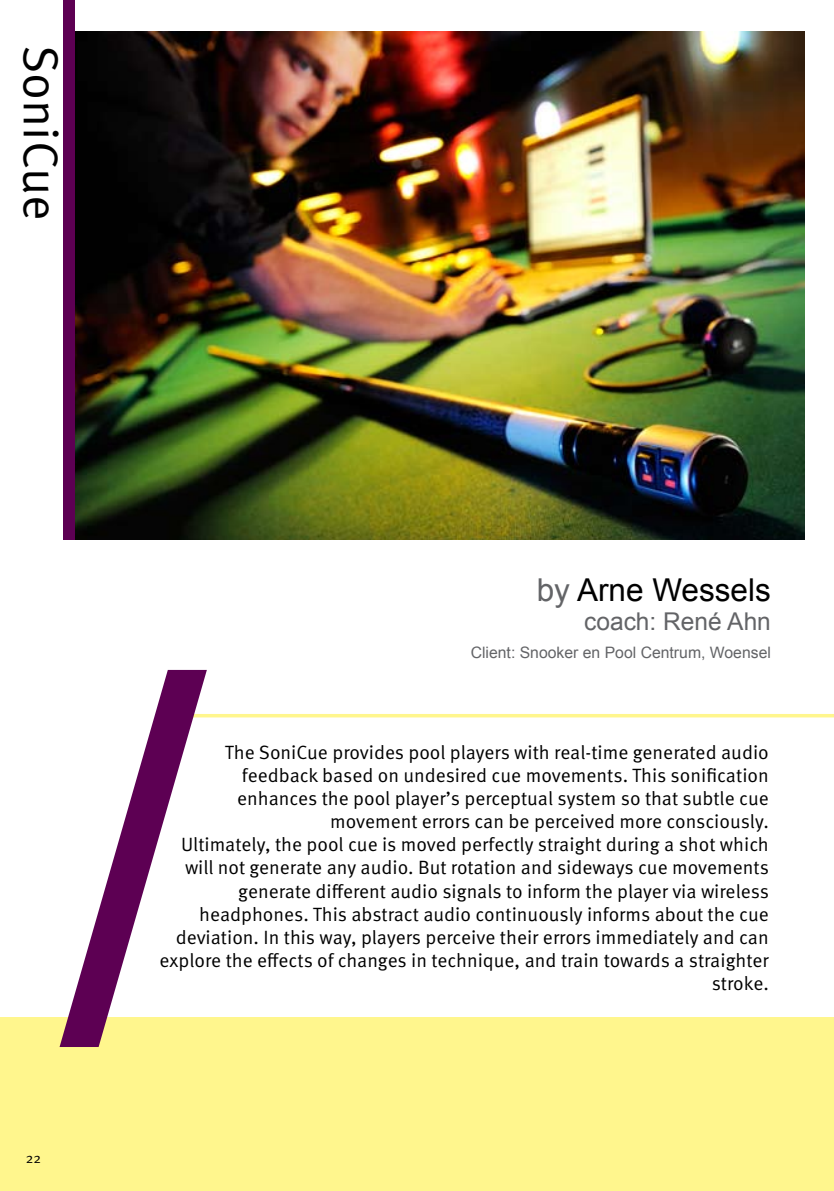
<style>
.page{position:relative;width:834px;height:1191px;background:#fff}
.page>*{position:absolute;margin:0;border:0;box-sizing:border-box;transform-origin:0 0}
.t1{font:49px "Meta Pro";color:#000}
.t2{font:31.5px "Arial";color:#000}
.t3{font:24.5px "Arial";color:#636467}
.t4{font:19.25px/23.1px "Meta Pro";color:#000;text-align:right}
.t5{font:15.75px "Arial";color:#636467}
.t6{font:14px "Meta Pro";color:#000}
.s1{color:#636467}
</style>
<div class="page">
<div style="left:0;top:1017px;width:833px;height:174px;background:#fff68d"></div>
<img style="left:75px;top:31px;width:729px;height:508px">
<div style="left:63px;top:0;width:12px;height:539px;background:#5d0053"></div>
<hr style="left:173px;top:714px;width:660px;height:3px;background:#fff68d">
<svg style="left:59px;top:669px;width:178px;height:378px"></svg>
<h1 class="t1" style="left:70px;top:45px;width:177px;rotate:90deg">SoniCue</h1>
<p class="t6" style="left:26px;top:1149px;width:17px">22</p>
<h2 class="t2" style="left:536px;top:569px;width:236px"><span class="s1">by</span> Arne Wessels</h2>
<p class="t3" style="left:584px;top:606px;width:188px">coach: René Ahn</p>
<p class="t5" style="left:470px;top:642px;width:301px">Client: Snooker en Pool Centrum, Woensel</p>
<p class="t4" style="left:159px;top:741px;width:611px">The SoniCue provides pool players with real-time generated audio feedback based on undesired cue movements. This sonification enhances the pool player’s perceptual system so that subtle cue movement errors can be perceived more consciously.<br>Ultimately, the pool cue is moved perfectly straight during a shot which will not generate any audio. But rotation and sideways cue movements generate different audio signals to inform the player via wireless headphones. This abstract audio continuously informs about the cue deviation. In this way, players perceive their errors immediately and can explore the effects of changes in technique, and train towards a straighter stroke.</p>
</div>
